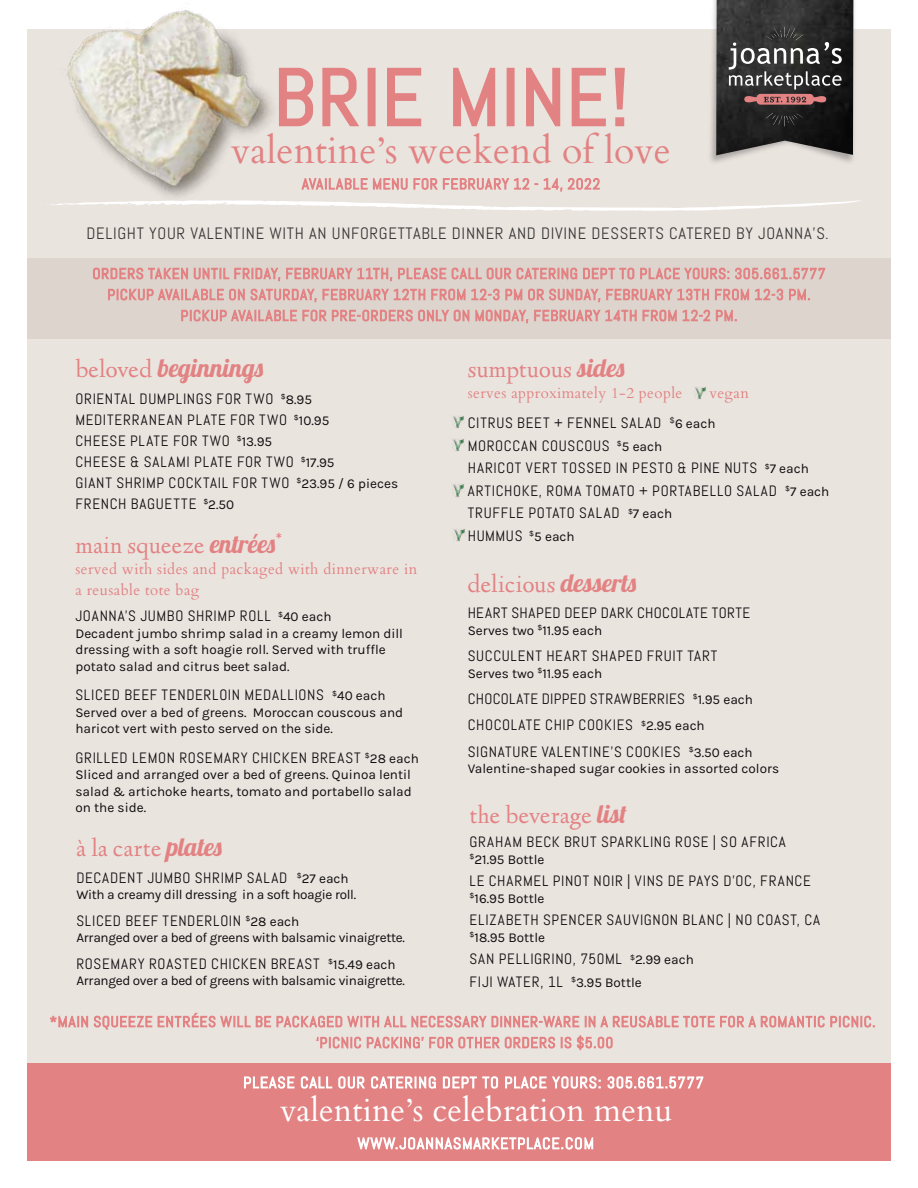
<style>
.page{position:relative;width:918px;height:1188px;background:#fff}
.page>*{position:absolute;margin:0;border:0;box-sizing:border-box;transform-origin:0 0}
.t1{font:79.2px "Abel";letter-spacing:.02em;color:#e28283}
.t2{font:37.5px "Cardo";letter-spacing:.005em;color:#e28283}
.t3{font:32.4px "Cardo";letter-spacing:.005em;color:#fff}
.t4{font:25.5px "Linden Hill";letter-spacing:.01em;color:#e28283}
.t5{font:25.5px "Lobster 1.4";letter-spacing:-.01em;color:#e28283}
.t6{font:16.5px "Abel";letter-spacing:.045em;color:#383838}
.t7{font:15px/22.5px "Abel";letter-spacing:.05em;color:#0e0c0e}
.t8{font:15px/21px "Cardo";letter-spacing:.025em;color:#e28283}
.t9{font:15px "Abel";letter-spacing:.03em;color:#0e0c0e}
.t10{font:13.5px/16.5px "Karla";color:#0e0c0e}
.t11{font:13.5px "Karla";letter-spacing:-.025em;color:#0e0c0e}
.s1{font-family:"Linden Hill"}
.s2{font-family:"Karla";font-size:13.5px}
.s3{font-family:"Lobster 1.4"}
</style>
<div class="page">
<div style="left:27px;top:29px;width:864px;height:1132px;background:#eae4df"></div>
<svg style="left:342px;top:178px;width:66px;height:12px"></svg>
<svg style="left:414px;top:178px;width:115px;height:12px"></svg>
<svg style="left:544px;top:178px;width:56px;height:14px"></svg>
<img style="left:710px;top:0;width:145px;height:162px">
<img style="left:716px;top:0;width:137px;height:155px">
<svg style="left:766px;top:113px;width:37px;height:13px"></svg>
<svg style="left:729px;top:27px;width:113px;height:78px;background:#544d4d"></svg>
<div style="left:27px;top:1063px;width:864px;height:97px;background:#e28283"></div>
<div style="left:27px;top:258px;width:864px;height:81px;background:#dcd4cd"></div>
<svg style="left:93px;top:267px;width:95px;height:13px"></svg>
<svg style="left:194px;top:267px;width:86px;height:14px"></svg>
<svg style="left:286px;top:268px;width:66px;height:11px"></svg>
<svg style="left:358px;top:268px;width:34px;height:13px"></svg>
<svg style="left:398px;top:268px;width:48px;height:11px"></svg>
<svg style="left:452px;top:268px;width:59px;height:11px"></svg>
<svg style="left:517px;top:267px;width:60px;height:13px"></svg>
<svg style="left:583px;top:268px;width:51px;height:11px"></svg>
<svg style="left:640px;top:268px;width:89px;height:11px"></svg>
<svg style="left:735px;top:268px;width:90px;height:11px"></svg>
<svg style="left:108px;top:288px;width:137px;height:13px"></svg>
<svg style="left:251px;top:289px;width:66px;height:13px"></svg>
<svg style="left:323px;top:289px;width:102px;height:11px"></svg>
<svg style="left:431px;top:289px;width:34px;height:11px"></svg>
<svg style="left:472px;top:289px;width:28px;height:11px"></svg>
<svg style="left:506px;top:289px;width:16px;height:11px"></svg>
<svg style="left:528px;top:288px;width:72px;height:14px"></svg>
<svg style="left:606px;top:289px;width:66px;height:11px"></svg>
<svg style="left:678px;top:289px;width:31px;height:11px"></svg>
<svg style="left:715px;top:289px;width:34px;height:11px"></svg>
<svg style="left:755px;top:289px;width:28px;height:11px"></svg>
<svg style="left:789px;top:289px;width:21px;height:11px"></svg>
<svg style="left:181px;top:310px;width:116px;height:11px"></svg>
<svg style="left:303px;top:309px;width:166px;height:13px"></svg>
<svg style="left:476px;top:309px;width:52px;height:14px"></svg>
<svg style="left:534px;top:310px;width:66px;height:11px"></svg>
<svg style="left:606px;top:310px;width:31px;height:11px"></svg>
<svg style="left:643px;top:310px;width:34px;height:11px"></svg>
<svg style="left:683px;top:310px;width:27px;height:11px"></svg>
<svg style="left:716px;top:310px;width:21px;height:11px"></svg>
<svg style="left:342px;top:200px;width:518px;height:11px"></svg>
<svg style="left:357px;top:1137px;width:236px;height:13px"></svg>
<svg style="left:50px;top:1015px;width:38px;height:13px"></svg>
<svg style="left:94px;top:1016px;width:58px;height:14px"></svg>
<svg style="left:158px;top:1013px;width:113px;height:15px"></svg>
<svg style="left:277px;top:1016px;width:129px;height:11px"></svg>
<svg style="left:412px;top:1015px;width:74px;height:13px"></svg>
<svg style="left:492px;top:1015px;width:87px;height:13px"></svg>
<svg style="left:585px;top:1015px;width:290px;height:13px"></svg>
<svg style="left:316px;top:1036px;width:45px;height:13px"></svg>
<svg style="left:367px;top:1036px;width:86px;height:13px"></svg>
<svg style="left:459px;top:1037px;width:96px;height:11px"></svg>
<svg style="left:561px;top:1037px;width:10px;height:11px"></svg>
<svg style="left:577px;top:1035px;width:36px;height:15px"></svg>
<img style="left:452px;top:484px;width:12px;height:13px">
<img style="left:453px;top:529px;width:12px;height:13px">
<img style="left:452px;top:439px;width:12px;height:13px">
<img style="left:452px;top:416px;width:12px;height:13px">
<img style="left:694px;top:387px;width:12px;height:13px">
<svg style="left:244px;top:1076px;width:51px;height:13px"></svg>
<svg style="left:301px;top:1076px;width:64px;height:13px"></svg>
<svg style="left:371px;top:1076px;width:65px;height:13px"></svg>
<svg style="left:443px;top:1076px;width:56px;height:13px"></svg>
<svg style="left:505px;top:1076px;width:96px;height:13px"></svg>
<svg style="left:607px;top:1076px;width:97px;height:13px"></svg>
<svg style="left:342px;top:67px;width:17px;height:60px"></svg>
<div style="left:368px;top:68px;width:8px;height:58px;border:3px solid #e28283"></div>
<svg style="left:387px;top:67px;width:35px;height:60px"></svg>
<svg style="left:453px;top:67px;width:43px;height:60px"></svg>
<div style="left:507px;top:68px;width:8px;height:58px;border:3px solid #e28283"></div>
<svg style="left:526px;top:67px;width:35px;height:60px"></svg>
<svg style="left:571px;top:67px;width:35px;height:60px"></svg>
<svg style="left:614px;top:67px;width:11px;height:60px"></svg>
<img style="left:51px;top:10px;width:291px;height:196px">
<h1 class="t1" style="left:274px;top:47px;width:355px">BRIE MINE!</h1>
<h2 class="t2" style="left:231px;top:120px;width:441px">valentine’s weekend of love</h2>
<p class="t6" style="left:86px;top:223px;width:744px">DELIGHT YOUR VALENTINE WITH AN UNFORGETTABLE DINNER AND DIVINE DESSERTS CATERED BY JOANNA’S.</p>
<h3 class="t5" style="left:75px;top:352px;width:189px"><span class="s1">beloved</span> beginnings</h3>
<p class="t7" style="left:75px;top:388px;width:324px;line-height:21px">ORIENTAL DUMPLINGS FOR TWO <sup>$</sup><span class="s2">8.95<br></span>MEDITERRANEAN PLATE FOR TWO <sup>$</sup><span class="s2">10.95<br></span>CHEESE PLATE FOR TWO <sup>$</sup><span class="s2">13.95<br></span>CHEESE &amp; SALAMI PLATE FOR TWO <sup>$</sup><span class="s2">17.95<br></span>GIANT SHRIMP COCKTAIL FOR TWO <sup>$</sup><span class="s2">23.95 / 6 pieces </span>FRENCH BAGUETTE <sup>$</sup><span class="s2">2.50</span></p>
<h3 class="t4" style="left:75px;top:530px;width:209px">main squeeze <span class="s3">entrées</span><sup>*</sup></h3>
<p class="t8" style="left:75px;top:557px;width:343px">served with sides and packaged with dinnerware in a reusable tote bag</p>
<p class="t7" style="left:75px;top:605px;width:258px">JOANNA'S JUMBO SHRIMP ROLL <sup>$</sup><span class="s2">40 each</span></p>
<p class="t10" style="left:75px;top:625px;width:329px">Decadent jumbo shrimp salad in a creamy lemon dill dressing with a soft hoagie roll. Served with truffle potato salad and citrus beet salad.</p>
<p class="t7" style="left:75px;top:684px;width:312px">SLICED BEEF TENDERLOIN MEDALLIONS <sup>$</sup><span class="s2">40 each</span></p>
<p class="t10" style="left:75px;top:704px;width:329px">Served over a bed of greens. Moroccan couscous and haricot vert with pesto served on the side.</p>
<p class="t7" style="left:75px;top:746px;width:345px">GRILLED LEMON ROSEMARY CHICKEN BREAST <sup>$</sup><span class="s2">28 each</span></p>
<p class="t10" style="left:75px;top:767px;width:338px;text-align:justify">Sliced and arranged over a bed of greens. Quinoa lentil salad &amp; artichoke hearts, tomato and portabello salad on the side.</p>
<h3 class="t4" style="left:76px;top:834px;width:147px">à la carte <span class="s3">plates</span></h3>
<p class="t7" style="left:76px;top:866px;width:274px">DECADENT JUMBO SHRIMP SALAD <sup>$</sup><span class="s2">27 each</span></p>
<p class="t11" style="left:76px;top:887px;width:281px">With a creamy dill dressing in a soft hoagie roll.</p>
<p class="t7" style="left:76px;top:909px;width:225px">SLICED BEEF TENDERLOIN <sup>$</sup><span class="s2">28 each</span></p>
<p class="t11" style="left:76px;top:930px;width:330px">Arranged over a bed of greens with balsamic vinaigrette.</p>
<p class="t7" style="left:76px;top:952px;width:321px">ROSEMARY ROASTED CHICKEN BREAST <sup>$</sup><span class="s2">15.49 each</span></p>
<p class="t11" style="left:76px;top:973px;width:330px">Arranged over a bed of greens with balsamic vinaigrette.</p>
<h3 class="t4" style="left:468px;top:355px;width:158px">sumptuous <span class="s3">sides</span></h3>
<p class="t8" style="left:468px;top:382px;width:216px">serves approximately 1-2 people</p>
<p class="t8" style="left:709px;top:382px;width:41px">vegan</p>
<p class="t7" style="left:468px;top:412px;width:363px">CITRUS BEET + FENNEL SALAD <sup>$</sup><span class="s2">6 each<br></span>MOROCCAN COUSCOUS <sup>$</sup><span class="s2">5 each<br></span>HARICOT VERT TOSSED IN PESTO &amp; PINE NUTS <sup>$</sup><span class="s2">7 each<br></span>ARTICHOKE, ROMA TOMATO + PORTABELLO SALAD <sup>$</sup><span class="s2">7 each<br></span>TRUFFLE POTATO SALAD <sup>$</sup><span class="s2">7 each<br></span>HUMMUS <sup>$</sup><span class="s2">5 each</span></p>
<h3 class="t4" style="left:468px;top:569px;width:170px">delicious <span class="s3">desserts</span></h3>
<p class="t9" style="left:468px;top:603px;width:284px">HEART SHAPED DEEP DARK CHOCOLATE TORTE</p>
<p class="t10" style="left:468px;top:622px;width:136px">Serves two <sup>$</sup>11.95 each</p>
<p class="t7" style="left:468px;top:645px;width:251px">SUCCULENT HEART SHAPED FRUIT TART</p>
<p class="t10" style="left:468px;top:665px;width:136px">Serves two <sup>$</sup>11.95 each</p>
<p class="t7" style="left:468px;top:686px;width:287px;line-height:26.4px">CHOCOLATE DIPPED STRAWBERRIES <sup>$</sup><span class="s2">1.95 each<br></span>CHOCOLATE CHIP COOKIES <sup>$</sup><span class="s2">2.95 each<br></span>SIGNATURE VALENTINE’S COOKIES <sup>$</sup><span class="s2">3.50 each</span></p>
<p class="t10" style="left:468px;top:761px;width:313px">Valentine-shaped sugar cookies in assorted colors</p>
<h3 class="t4" style="left:470px;top:801px;width:159px">the beverage <span class="s3">list</span></h3>
<p class="t7" style="left:470px;top:831px;width:318px">GRAHAM BECK BRUT SPARKLING ROSE | SO AFRICA</p>
<p class="t10" style="left:470px;top:851px;width:76px"><sup>$</sup>21.95 Bottle</p>
<p class="t7" style="left:470px;top:870px;width:343px">LE CHARMEL PINOT NOIR | VINS DE PAYS D’OC, FRANCE</p>
<p class="t10" style="left:470px;top:890px;width:76px"><sup>$</sup>16.95 Bottle</p>
<p class="t7" style="left:470px;top:909px;width:352px">ELIZABETH SPENCER SAUVIGNON BLANC | NO COAST, CA</p>
<p class="t10" style="left:470px;top:929px;width:77px"><sup>$</sup>18.95 Bottle</p>
<p class="t7" style="left:470px;top:948px;width:226px">SAN PELLIGRINO, 750ML <sup>$</sup><span class="s2">2.99 each<br></span>FIJI WATER, 1L <sup>$</sup><span class="s2">3.95 Bottle</span></p>
<h3 class="t3" style="left:280px;top:1084px;width:394px">valentine’s celebration menu</h3>
</div>
